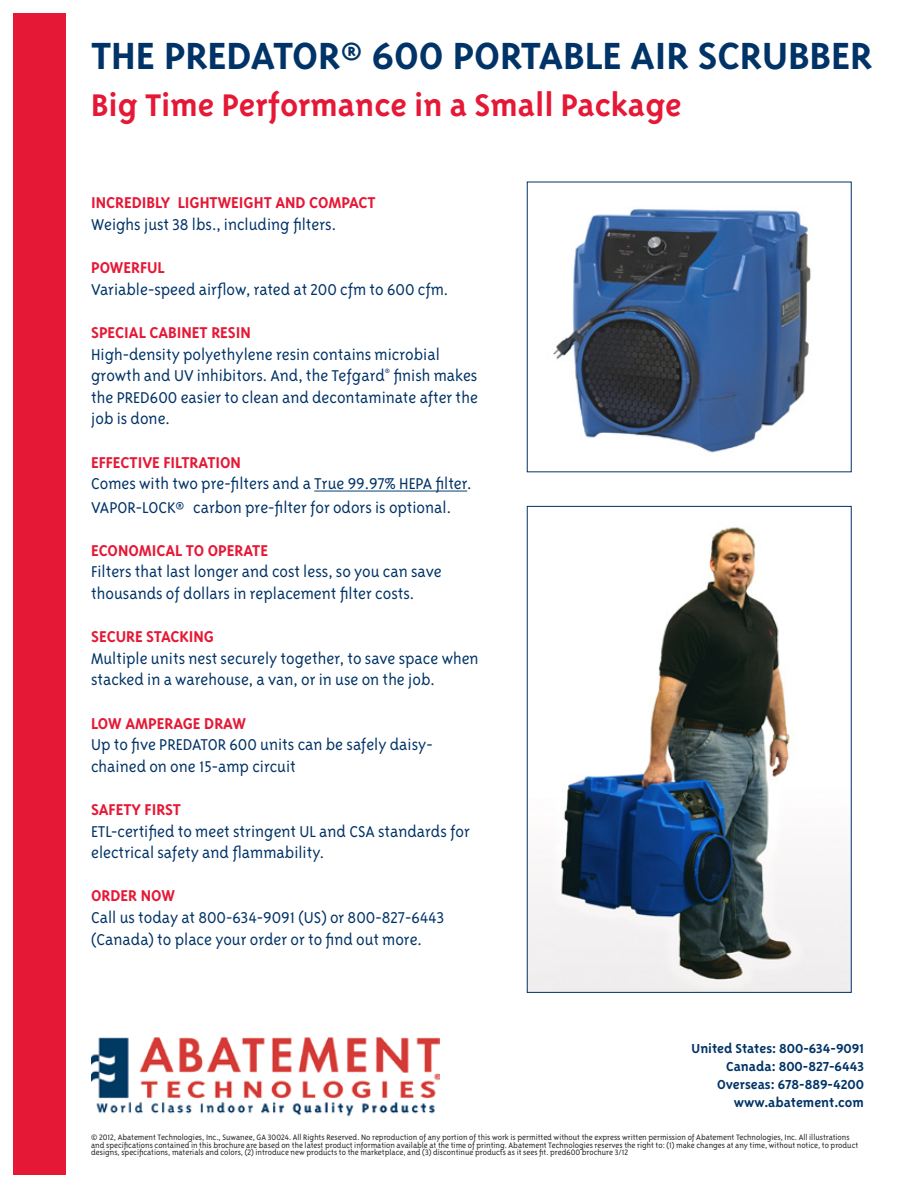
<style>
.page{position:relative;width:918px;height:1188px;background:#fff}
.page>*{position:absolute;margin:0;border:0;box-sizing:border-box;transform-origin:0 0}
.t1{font:43.5px "Triplex Sans Bold Lin";color:#003367}
.t2{font:700 36px "Triplex Sans";color:#e51836}
.t3{font:18px/21.6px "Triplex Sans Light Lin";color:#003367}
.t4{font:700 18px "Triplex Sans";color:#e51836}
.t5{font:15px/18px "Triplex Sans Bold Lin";color:#003367;text-align:right}
.t6{font:9px/7.5px "Triplex Sans Light Lin";color:#231f20}
</style>
<div class="page">
<div style="left:14px;top:13px;width:52px;height:1161px;background:#e51836"></div>
<hr style="left:314px;top:491px;width:153px;height:1px;background:#047">
<img style="left:553px;top:208px;width:258px;height:245px">
<img style="left:91px;top:1037px;width:349px;height:80px">
<img style="left:529px;top:527px;width:321px;height:464px">
<div style="left:527px;top:506px;width:325px;height:487px;border:1px solid #003367"></div>
<h1 class="t1" style="left:91px;top:31px;width:783px">THE PREDATOR® 600 PORTABLE AIR SCRUBBER</h1>
<h2 class="t2" style="left:91px;top:85px;width:592px">Big Time Performance in a Small Package</h2>
<p class="t4" style="left:91px;top:193px;width:286px">INCREDIBLY LIGHTWEIGHT AND COMPACT</p>
<p class="t3" style="left:91px;top:214px;width:246px">Weighs just 38 lbs., including filters.</p>
<p class="t4" style="left:91px;top:258px;width:75px">POWERFUL</p>
<p class="t3" style="left:91px;top:279px;width:359px">Variable-speed airflow, rated at 200 cfm to 600 cfm.</p>
<p class="t4" style="left:91px;top:323px;width:161px">SPECIAL CABINET RESIN</p>
<p class="t3" style="left:91px;top:343px;width:388px">High-density polyethylene resin contains microbial growth and UV inhibitors. And, the Tefgard<sup>®</sup> finish makes the PRED600 easier to clean and decontaminate after the job is done.</p>
<p class="t4" style="left:91px;top:452px;width:151px">EFFECTIVE FILTRATION</p>
<p class="t3" style="left:91px;top:472px;width:382px;line-height:23.4px">Comes with two pre-filters and a True 99.97% HEPA filter.<br>VAPOR-LOCK® carbon pre-filter for odors is optional.</p>
<p class="t4" style="left:91px;top:540px;width:178px">ECONOMICAL TO OPERATE</p>
<p class="t3" style="left:91px;top:561px;width:352px">Filters that last longer and cost less, so you can save thousands of dollars in replacement filter costs.</p>
<p class="t4" style="left:91px;top:627px;width:124px">SECURE STACKING</p>
<p class="t3" style="left:91px;top:648px;width:389px">Multiple units nest securely together, to save space when stacked in a warehouse, a van, or in use on the job.</p>
<p class="t4" style="left:91px;top:713px;width:156px">LOW AMPERAGE DRAW</p>
<p class="t3" style="left:91px;top:734px;width:343px">Up to five PREDATOR 600 units can be safely daisy&shy;chained on one 15-amp circuit</p>
<p class="t4" style="left:91px;top:800px;width:91px">SAFETY FIRST</p>
<p class="t3" style="left:91px;top:820px;width:380px">ETL-certified to meet stringent UL and CSA standards for electrical safety and flammability.</p>
<p class="t4" style="left:91px;top:886px;width:85px">ORDER NOW</p>
<p class="t3" style="left:91px;top:907px;width:355px">Call us today at 800-634-9091 (US) or 800-827-6443 (Canada) to place your order or to find out more.</p>
<p class="t5" style="left:692px;top:1039px;width:174px">United States: 800-634-9091<br>Canada: 800-827-6443<br>Overseas: 678-889-4200 www.abatement.com</p>
<p class="t6" style="left:91px;top:1134px;width:769px">© 2012, Abatement Technologies, Inc., Suwanee, GA 30024. All Rights Reserved. No reproduction of any portion of this work is permitted without the express written permission of Abatement Technologies, Inc. All illustrations and specifications contained in this brochure are based on the latest product information available at the time of printing. Abatement Technologies reserves the right to: (1) make changes at any time, without notice, to product designs, specifications, materials and colors, (2) introduce new products to the marketplace, and (3) discontinue products as it sees fit. pred600 brochure 3/12</p>
</div>
